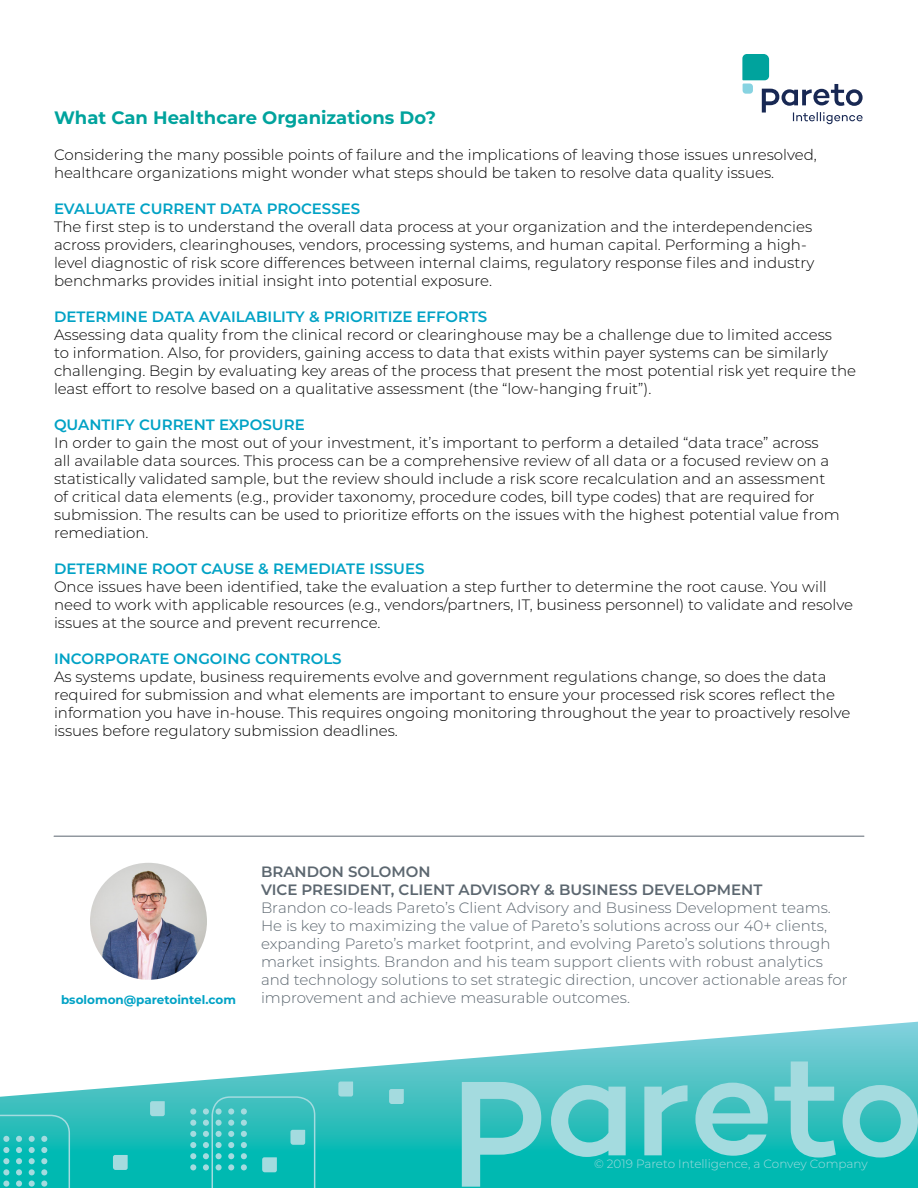
<style>
.page{position:relative;width:918px;height:1188px;background:#fff}
.page>*{position:absolute;margin:0;border:0;box-sizing:border-box;transform-origin:0 0}
.t1{font:700 18px "Montserrat";color:#00a39d}
.t2{font:300 15px/18px "Montserrat";color:#000}
.t3{font:300 15px/18px "Montserrat";color:#5c6770}
.t4{font:600 15px "Montserrat";color:#00a2c5}
.t5{font:600 15px/18px "Montserrat";color:#5c6770}
.t6{font:300 12px "Montserrat";color:#a4dbdf}
.t7{font:700 12px "Montserrat";color:#00a2c5}
</style>
<div class="page">
<svg style="left:0;top:1021px;width:918px;height:167px"></svg>
<svg style="left:389px;top:1089px;width:15px;height:15px"></svg>
<svg style="left:338px;top:1082px;width:15px;height:15px"></svg>
<div style="left:190px;top:1108px;width:6px;height:7px;background:#a4dbdf;border-radius:50%"></div>
<svg style="left:190px;top:1120px;width:6px;height:50px"></svg>
<svg style="left:150px;top:1101px;width:15px;height:15px"></svg>
<svg style="left:113px;top:1155px;width:15px;height:15px"></svg>
<svg style="left:203px;top:1096px;width:113px;height:92px;background:#2cbfbc"></svg>
<svg style="left:0;top:1114px;width:71px;height:74px;background:#25bfbb"></svg>
<svg style="left:462px;top:1082px;width:79px;height:105px;background:#5fcbcb"></svg>
<svg style="left:843px;top:1085px;width:75px;height:73px;background:#6bcdce"></svg>
<svg style="left:775px;top:1061px;width:61px;height:97px;background:#65cbcc"></svg>
<svg style="left:644px;top:1085px;width:44px;height:70px;background:#67cccc"></svg>
<svg style="left:551px;top:1085px;width:75px;height:72px;background:#74cfd0"></svg>
<svg style="left:695px;top:1083px;width:73px;height:73px;background:#70cecf"></svg>
<hr style="left:54px;top:836px;width:810px;height:1px;background:#5d6771">
<svg style="left:742px;top:54px;width:121px;height:70px"></svg>
<img style="left:90px;top:863px;width:117px;height:117px;border-radius:58px">
<p class="t1" style="left:54px;top:104px;width:384px">What Can Healthcare Organizations Do?</p>
<p class="t2" style="left:54px;top:145px;width:764px">Considering the many possible points of failure and the implications of leaving those issues unresolved, healthcare organizations might wonder what steps should be taken to resolve data quality issues.</p>
<p class="t4" style="left:54px;top:198px;width:308px">EVALUATE CURRENT DATA PROCESSES</p>
<p class="t2" style="left:54px;top:217px;width:762px">The first step is to understand the overall data process at your organization and the interdependencies across providers, clearinghouses, vendors, processing systems, and human capital. Performing a high&shy;level diagnostic of risk score differences between internal claims, regulatory response files and industry benchmarks provides initial insight into potential exposure.</p>
<p class="t4" style="left:54px;top:306px;width:435px">DETERMINE DATA AVAILABILITY &amp; PRIORITIZE EFFORTS</p>
<p class="t2" style="left:54px;top:325px;width:804px">Assessing data quality from the clinical record or clearinghouse may be a challenge due to limited access<br>to information. Also, for providers, gaining access to data that exists within payer systems can be similarly challenging. Begin by evaluating key areas of the process that present the most potential risk yet require the least effort to resolve based on a qualitative assessment (the “low-hanging fruit”).</p>
<p class="t4" style="left:54px;top:414px;width:252px">QUANTIFY CURRENT EXPOSURE</p>
<p class="t2" style="left:54px;top:433px;width:787px">In order to gain the most out of your investment, it’s important to perform a detailed “data trace” across<br>all available data sources. This process can be a comprehensive review of all data or a focused review on a statistically validated sample, but the review should include a risk score recalculation and an assessment of critical data elements (e.g., provider taxonomy, procedure codes, bill type codes) that are required for submission. The results can be used to prioritize efforts on the issues with the highest potential value from remediation.</p>
<p class="t4" style="left:54px;top:558px;width:372px">DETERMINE ROOT CAUSE &amp; REMEDIATE ISSUES</p>
<p class="t2" style="left:54px;top:577px;width:801px">Once issues have been identified, take the evaluation a step further to determine the root cause. You will need to work with applicable resources (e.g., vendors/partners, IT, business personnel) to validate and resolve issues at the source and prevent recurrence.</p>
<p class="t4" style="left:54px;top:648px;width:289px">INCORPORATE ONGOING CONTROLS</p>
<p class="t2" style="left:54px;top:667px;width:798px">As systems update, business requirements evolve and government regulations change, so does the data required for submission and what elements are important to ensure your processed risk scores reflect the information you have in-house. This requires ongoing monitoring throughout the year to proactively resolve issues before regulatory submission deadlines.</p>
<p class="t5" style="left:261px;top:862px;width:503px">BRANDON SOLOMON<br>VICE PRESIDENT, CLIENT ADVISORY &amp; BUSINESS DEVELOPMENT</p>
<p class="t3" style="left:261px;top:899px;width:588px">Brandon co-leads Pareto’s Client Advisory and Business Development teams.<br>He is key to maximizing the value of Pareto’s solutions across our 40+ clients, expanding Pareto’s market footprint, and evolving Pareto’s solutions through market insights. Brandon and his team support clients with robust analytics and technology solutions to set strategic direction, uncover actionable areas for</p>
<p class="t7" style="left:61px;top:991px;width:176px">bsolomon@paretointel.com</p>
<p class="t3" style="left:261px;top:989px;width:371px">improvement and achieve measurable outcomes.</p>
<p class="t6" style="left:594px;top:1156px;width:275px">© 2019 Pareto Intelligence, a Convey Company</p>
</div>
